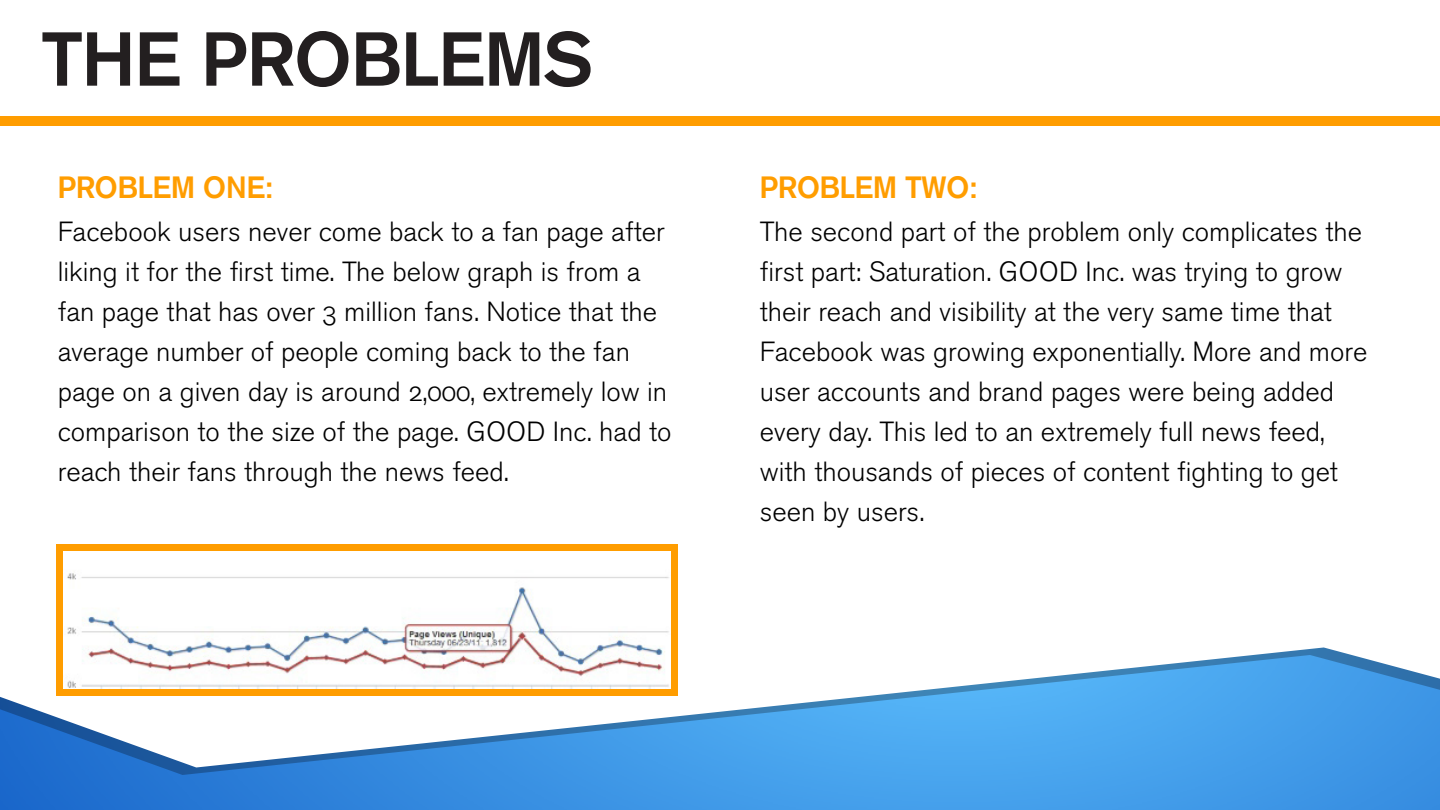
<style>
.page{position:relative;width:1440px;height:810px;background:#fff}
.page>*{position:absolute;margin:0;border:0;box-sizing:border-box;transform-origin:0 0}
.t1{font:700 74.88px "Akzidenz Grotesk";color:#231f20}
.t2{font:700 30px "Akzidenz Grotesk";color:#ff9d00}
.t3{font:27.5px/40px "Akzidenz Grotesk Expert BQ Light Os F";color:#000}
</style>
<div class="page">
<img style="left:0;top:775px;width:1440px;height:35px">
<svg style="left:0;top:544px;width:1440px;height:223px"></svg>
<div style="left:0;top:116px;width:1440px;height:10px;background:#ff9d00"></div>
<div style="left:57px;top:544px;width:621px;height:152px;background:#ff9d00"></div>
<img style="left:63px;top:551px;width:608px;height:138px">
<h1 class="t1" style="left:42px;top:15px;width:552px">THE PROBLEMS</h1>
<p class="t2" style="left:58px;top:169px;width:217px">PROBLEM ONE:</p>
<p class="t2" style="left:760px;top:169px;width:219px">PROBLEM TWO:</p>
<p class="t3" style="left:58px;top:212px;width:615px">Facebook users never come back to a fan page after liking it for the first time. The below graph is from a fan page that has over 3 million fans. Notice that the average number of people coming back to the fan page on a given day is around 2,000, extremely low in comparison to the size of the page. GOOD Inc. had to reach their fans through the news feed.</p>
<p class="t3" style="left:760px;top:212px;width:609px">The second part of the problem only complicates the first part: Saturation. GOOD Inc. was trying to grow their reach and visibility at the very same time that Facebook was growing exponentially. More and more user accounts and brand pages were being added every day. This led to an extremely full news feed, with thousands of pieces of content fighting to get seen by users.</p>
</div>
